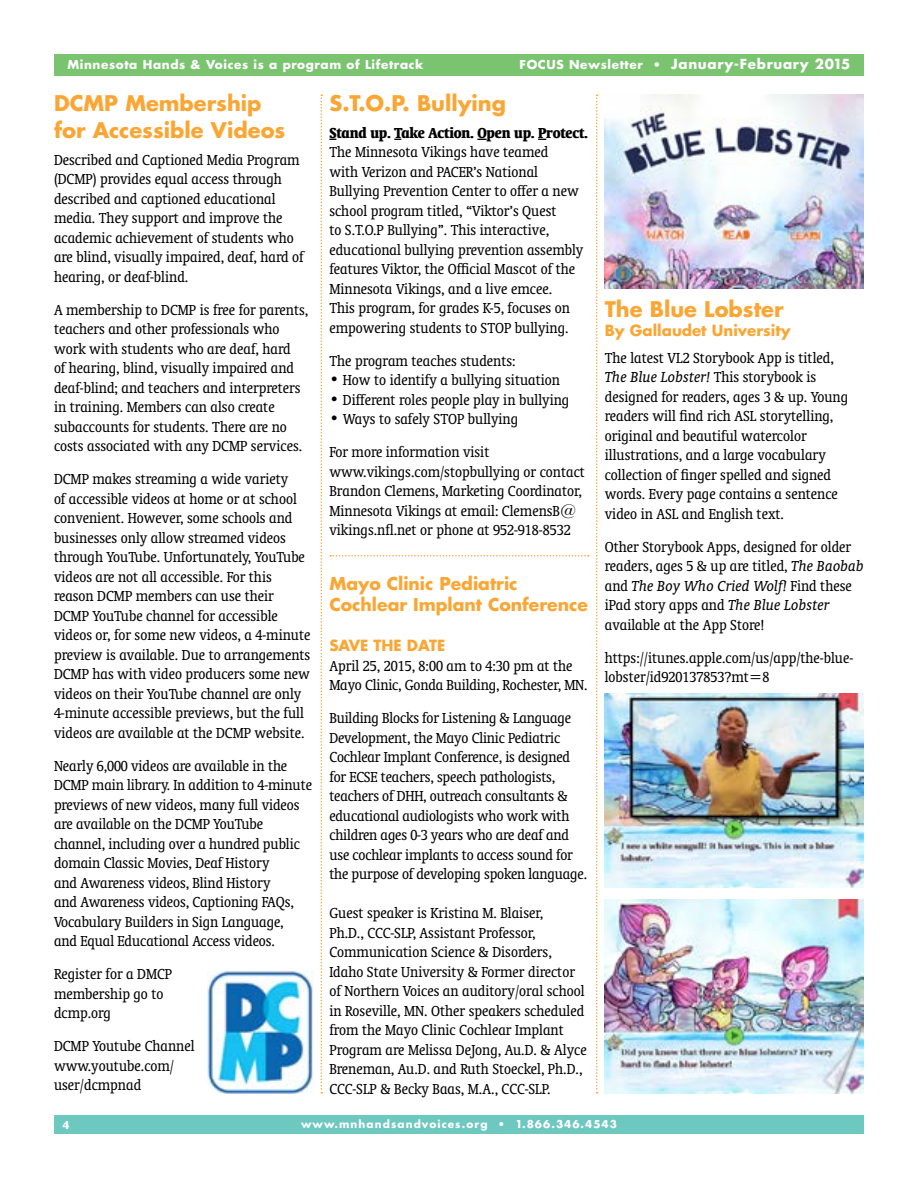
<style>
.page{position:relative;width:918px;height:1188px;background:#fff}
.page>*{position:absolute;margin:0;border:0;box-sizing:border-box;transform-origin:0 0}
.t1{font:700 21px/27px "Futura";color:#faa634}
.t2{font:700 17.25px/21px "Futura";color:#faa634}
.t3{font:condensed 16.5px/19.5px "Oranda BT";color:#000}
.t4{font:700 condensed 16.5px "Oranda BT";letter-spacing:-.01em;color:#000}
.t5{font:700 15px "Futura";color:#faa634}
.t6{font:700 13.5px "Futura";letter-spacing:.05em;color:#fff}
.t7{font:700 12px "Futura";letter-spacing:.05em;color:#fff}
.t8{font:700 12px "Gill Sans";color:#fff}
.t9{font:700 10.5px "Futura";letter-spacing:.1em;color:#fff}
.s1{font-size:12px}
.s2{font-style:italic;font-stretch:normal}
</style>
<div class="page">
<div style="left:54px;top:54px;width:810px;height:22px;background:#7ac470"></div>
<div style="left:54px;top:1115px;width:810px;height:19px;background:#6dc8bf"></div>
<img style="left:207px;top:970px;width:106px;height:124px">
<img style="left:605px;top:693px;width:258px;height:194px">
<img style="left:605px;top:95px;width:259px;height:194px">
<img style="left:605px;top:899px;width:259px;height:194px">
<svg style="left:330px;top:555px;width:259px;height:2px"></svg>
<svg style="left:596px;top:94px;width:2px;height:1000px"></svg>
<svg style="left:321px;top:94px;width:1px;height:1000px"></svg>
<p class="t7" style="left:68px;top:57px;width:357px">Minnesota Hands &amp; Voices is a program of Lifetrack</p>
<p class="t6" style="left:520px;top:55px;width:332px"><span class="s1">FOCUS Newsletter •</span> January-February 2015</p>
<p class="t1" style="left:54px;top:89px;width:233px">DCMP Membership for Accessible Videos</p>
<p class="t3" style="left:54px;top:150px;width:251px">Described and Captioned Media Program (DCMP) provides equal access through described and captioned educational media. They support and improve the academic achievement of students who are blind, visually impaired, deaf, hard of hearing, or deaf-blind.</p>
<p class="t3" style="left:54px;top:300px;width:256px">A membership to DCMP is free for parents, teachers and other professionals who work with students who are deaf, hard<br>of hearing, blind, visually impaired and deaf-blind; and teachers and interpreters in training. Members can also create subaccounts for students. There are no costs associated with any DCMP services.</p>
<p class="t3" style="left:54px;top:469px;width:258px">DCMP makes streaming a wide variety<br>of accessible videos at home or at school convenient. However, some schools and businesses only allow streamed videos through YouTube. Unfortunately, YouTube videos are not all accessible. For this reason DCMP members can use their DCMP YouTube channel for accessible videos or, for some new videos, a 4-minute preview is available. Due to arrangements DCMP has with video producers some new videos on their YouTube channel are only 4-minute accessible previews, but the full videos are available at the DCMP website.</p>
<p class="t3" style="left:54px;top:756px;width:260px">Nearly 6,000 videos are available in the DCMP main library. In addition to 4-minute previews of new videos, many full videos are available on the DCMP YouTube channel, including over a hundred public domain Classic Movies, Deaf History<br>and Awareness videos, Blind History<br>and Awareness videos, Captioning FAQs, Vocabulary Builders in Sign Language,<br>and Equal Educational Access videos.</p>
<p class="t3" style="left:54px;top:964px;width:120px">Register for a DMCP membership go to dcmp.org</p>
<p class="t3" style="left:54px;top:1036px;width:142px">DCMP Youtube Channel www.youtube.com/ user/dcmpnad</p>
<p class="t1" style="left:329px;top:89px;width:178px">S.T.O.P. Bullying</p>
<p class="t4" style="left:329px;top:123px;width:260px">Stand up. Take Action. Open up. Protect.</p>
<p class="t3" style="left:329px;top:142px;width:256px">The Minnesota Vikings have teamed<br>with Verizon and PACER’s National Bullying Prevention Center to offer a new school program titled, “Viktor’s Quest<br>to S.T.O.P Bullying”. This interactive, educational bullying prevention assembly features Viktor, the Official Mascot of the Minnesota Vikings, and a live emcee.<br>This program, for grades K-5, focuses on empowering students to STOP bullying.</p>
<p class="t3" style="left:329px;top:351px;width:188px">The program teaches students:</p>
<p class="t3" style="left:329px;top:370px;width:232px">• How to identify a bullying situation</p>
<p class="t3" style="left:329px;top:390px;width:241px">• Different roles people play in bullying</p>
<p class="t3" style="left:329px;top:402px;width:190px;line-height:33px">• Ways to safely STOP bullying<br>For more information visit</p>
<p class="t3" style="left:329px;top:462px;width:257px">www.vikings.com/stopbullying or contact Brandon Clemens, Marketing Coordinator, Minnesota Vikings at email: ClemensB@ vikings.nfl.net or phone at 952-918-8532</p>
<p class="t2" style="left:329px;top:573px;width:260px">Mayo Clinic Pediatric<br>Cochlear Implant Conference</p>
<p class="t5" style="left:329px;top:635px;width:117px">SAVE THE DATE</p>
<p class="t3" style="left:329px;top:655px;width:260px">April 25, 2015, 8:00 am to 4:30 pm at the<br>Mayo Clinic, Gonda Building, Rochester, MN.</p>
<p class="t3" style="left:329px;top:708px;width:259px">Building Blocks for Listening &amp; Language Development, the Mayo Clinic Pediatric Cochlear Implant Conference, is designed for ECSE teachers, speech pathologists, teachers of DHH, outreach consultants &amp; educational audiologists who work with children ages 0-3 years who are deaf and use cochlear implants to access sound for the purpose of developing spoken language.</p>
<p class="t3" style="left:329px;top:903px;width:259px">Guest speaker is Kristina M. Blaiser,<br>Ph.D., CCC-SLP, Assistant Professor, Communication Science &amp; Disorders, Idaho State University &amp; Former director of Northern Voices an auditory/oral school in Roseville, MN. Other speakers scheduled from the Mayo Clinic Cochlear Implant Program are Melissa DeJong, Au.D. &amp; Alyce Breneman, Au.D. and Ruth Stoeckel, Ph.D., CCC-SLP &amp; Becky Baas, M.A., CCC-SLP.</p>
<p class="t1" style="left:605px;top:295px;width:180px">The Blue Lobster</p>
<p class="t5" style="left:605px;top:320px;width:187px">By Gallaudet University</p>
<p class="t3" style="left:605px;top:348px;width:245px">The latest VL2 Storybook App is titled, <span class="s2">The Blue Lobster!</span> This storybook is designed for readers, ages 3 &amp; up. Young readers will find rich ASL storytelling, original and beautiful watercolor illustrations, and a large vocabulary collection of finger spelled and signed words. Every page contains a sentence video in ASL and English text.</p>
<p class="t3" style="left:605px;top:537px;width:261px">Other Storybook Apps, designed for older readers, ages 5 &amp; up are titled, <span class="s2">The Baobab </span>and <span class="s2">The Boy Who Cried Wolf!</span> Find these iPad story apps and <span class="s2">The Blue Lobster </span>available at the App Store!</p>
<p class="t3" style="left:605px;top:648px;width:250px">https://itunes.apple.com/us/app/the-blue&shy;lobster/id920137853?mt=8</p>
<p class="t8" style="left:63px;top:1115px;width:9px">4</p>
<p class="t9" style="left:301px;top:1117px;width:317px">www.mnhandsandvoices.org • 1.866.346.4543</p>
</div>
